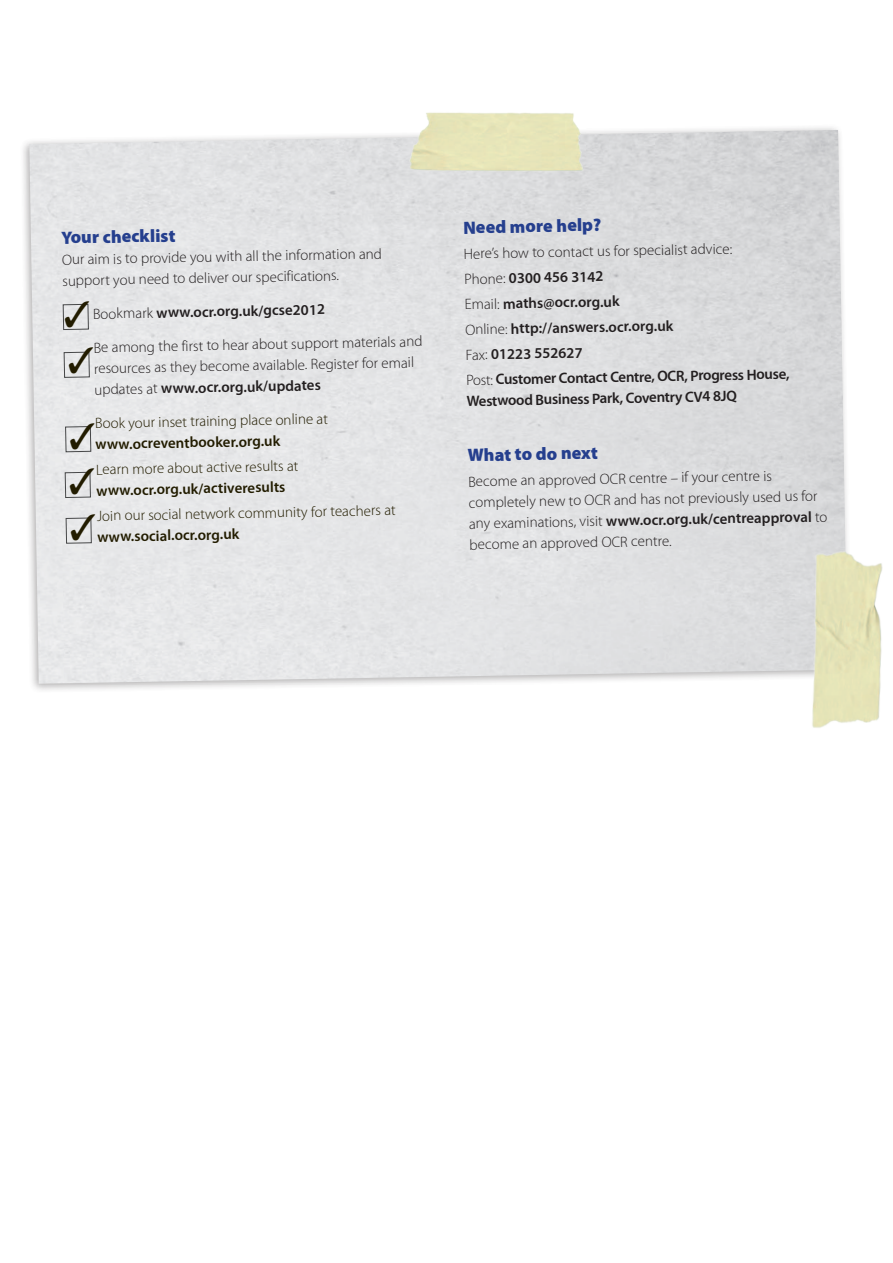
<style>
.page{position:relative;width:893px;height:1263px;background:#fff}
.page>*{position:absolute;margin:0;border:0;box-sizing:border-box;transform-origin:0 0}
.t1{font:900 18px "Myriad Pro";color:#253f8e}
.t2{font:300 15px/21px "Myriad Pro";color:#231f20}
.t3{font:600 15px/21.1px "Myriad Pro";color:#231f20}
.t4{font:300 15px/21px "Myriad Pro";color:#221c00}
.s1{font-weight:300}
.s2{font-weight:600}
</style>
<div class="page">
<div style="left:19px;top:123px;width:834px;height:570px;background:#231f20;opacity:.45"></div>
<img style="left:29px;top:130px;width:818px;height:554px">
<img style="left:393px;top:112px;width:204px;height:67px">
<img style="left:797px;top:526px;width:86px;height:202px">
<svg style="left:62px;top:300px;width:28px;height:30px"></svg>
<svg style="left:63px;top:347px;width:31px;height:31px"></svg>
<svg style="left:65px;top:422px;width:30px;height:31px"></svg>
<svg style="left:64px;top:468px;width:31px;height:30px"></svg>
<svg style="left:65px;top:514px;width:31px;height:30px"></svg>
<p class="t1" style="left:61px;top:227px;width:116px;rotate:-1deg">Your checklist</p>
<p class="t2" style="left:62px;top:249px;width:322px;rotate:-1deg">Our aim is to provide you with all the information and support you need to deliver our specifications.</p>
<p class="t3" style="left:93px;top:302px;width:234px;rotate:-1deg"><span class="s1">Bookmark</span> www.ocr.org.uk/gcse2012</p>
<p class="t2" style="left:93px;top:337px;width:330px;rotate:-1deg">Be among the first to hear about support materials and resources as they become available. Register for email updates at <span class="s2">www.ocr.org.uk/updates</span></p>
<p class="t4" style="left:95px;top:413px;width:234px;rotate:-1deg">Book your inset training place online at <span class="s2">www.ocreventbooker.org.uk</span></p>
<p class="t4" style="left:96px;top:459px;width:204px;rotate:-1deg">Learn more about active results at <span class="s2">www.ocr.org.uk/activeresults</span></p>
<p class="t4" style="left:97px;top:505px;width:300px;rotate:-1deg">Join our social network community for teachers at <span class="s2">www.social.ocr.org.uk</span></p>
<p class="t1" style="left:463px;top:217px;width:140px;rotate:-1deg">Need more help?</p>
<p class="t2" style="left:464px;top:243px;width:270px;rotate:-1deg">Here’s how to contact us for specialist advice:</p>
<p class="t3" style="left:464px;top:268px;width:141px;rotate:-1deg"><span class="s1">Phone:</span> 0300 456 3142</p>
<p class="t3" style="left:465px;top:293px;width:156px;rotate:-1deg"><span class="s1">Email:</span> maths@ocr.org.uk</p>
<p class="t3" style="left:465px;top:318px;width:210px;rotate:-1deg"><span class="s1">Online:</span> http://answers.ocr.org.uk</p>
<p class="t3" style="left:466px;top:344px;width:118px;rotate:-1deg"><span class="s1">Fax:</span> 01223 552627</p>
<p class="t3" style="left:466px;top:369px;width:325px;rotate:-1deg"><span class="s1">Post:</span> Customer Contact Centre, OCR, Progress House,<br>Westwood Business Park, Coventry CV4 8JQ</p>
<p class="t1" style="left:468px;top:445px;width:132px;rotate:-1deg">What to do next</p>
<p class="t2" style="left:468px;top:471px;width:360px;rotate:-1deg">Become an approved OCR centre – if your centre is completely new to OCR and has not previously used us for any examinations, visit <span class="s2">www.ocr.org.uk/centreapproval</span> to become an approved OCR centre.</p>
</div>
